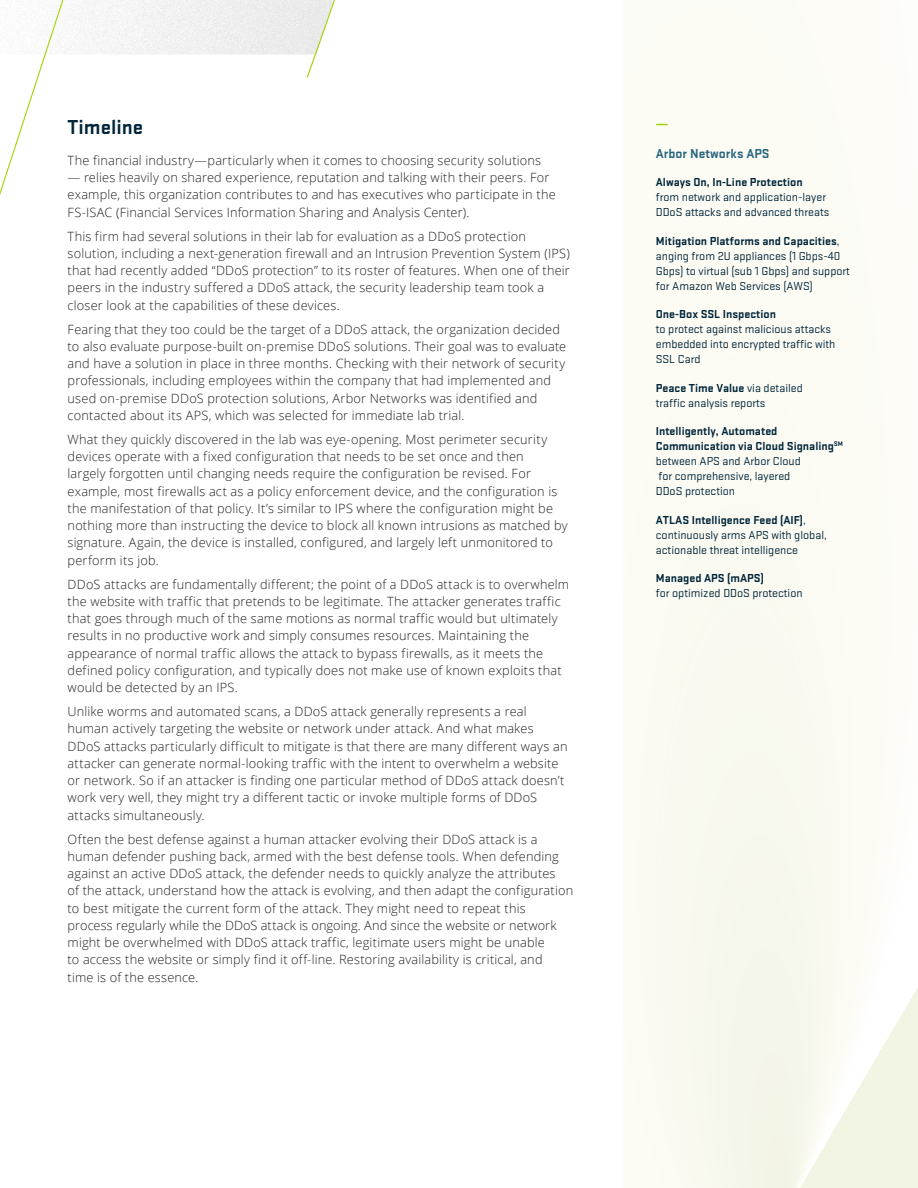
<style>
.page{position:relative;width:918px;height:1188px;background:#fff}
.page>*{position:absolute;margin:0;border:0;box-sizing:border-box;transform-origin:0 0}
.B{font:700 21px "Stratum 1";color:#002539}
.sidebar_stratum{font:700 13.5px "Stratum 1";color:#29657e}
.Body{font:300 12.75px/17.2px "Open Sans";letter-spacing:.015em;color:#231f20}
.dividing_line{font:700 12.75px "Open Sans";color:#a2d40a}
.sidebar_stratum-2{font:12px/15px "Stratum 1";color:#002539}
.s1{font-weight:700}
</style>
<div class="page">
<img style="left:69px;top:0;width:237px;height:54px">
<svg style="left:0;top:0;width:69px;height:195px"></svg>
<svg style="left:306px;top:0;width:29px;height:78px"></svg>
<div style="left:623px;top:0;width:295px;height:1188px;background:#fcfbf4"></div>
<p class="B" style="left:68px;top:113px;width:77px">Timeline</p>
<p class="Body" style="left:68px;top:151px;width:475px">The financial industry—particularly when it comes to choosing security solutions</p>
<p class="Body" style="left:68px;top:169px;width:490px">— relies heavily on shared experience, reputation and talking with their peers. For example, this organization contributes to and has executives who participate in the<br>FS-ISAC (Financial Services Information Sharing and Analysis Center).</p>
<p class="Body" style="left:68px;top:227px;width:504px">This firm had several solutions in their lab for evaluation as a DDoS protection solution, including a next-generation firewall and an Intrusion Prevention System (IPS) that had recently added “DDoS protection” to its roster of features. When one of their peers in the industry suffered a DDoS attack, the security leadership team took a closer look at the capabilities of these devices.</p>
<p class="Body" style="left:68px;top:320px;width:500px">Fearing that they too could be the target of a DDoS attack, the organization decided to also evaluate purpose-built on-premise DDoS solutions. Their goal was to evaluate and have a solution in place in three months. Checking with their network of security professionals, including employees within the company that had implemented and used on-premise DDoS protection solutions, Arbor Networks was identified and contacted about its APS, which was selected for immediate lab trial.</p>
<p class="Body" style="left:68px;top:430px;width:502px">What they quickly discovered in the lab was eye-opening. Most perimeter security devices operate with a fixed configuration that needs to be set once and then<br>largely forgotten until changing needs require the configuration be revised. For example, most firewalls act as a policy enforcement device, and the configuration is the manifestation of that policy. It’s similar to IPS where the configuration might be nothing more than instructing the device to block all known intrusions as matched by signature. Again, the device is installed, configured, and largely left unmonitored to perform its job.</p>
<p class="Body" style="left:68px;top:575px;width:503px">DDoS attacks are fundamentally different; the point of a DDoS attack is to overwhelm the website with traffic that pretends to be legitimate. The attacker generates traffic that goes through much of the same motions as normal traffic would but ultimately results in no productive work and simply consumes resources. Maintaining the appearance of normal traffic allows the attack to bypass firewalls, as it meets the defined policy configuration, and typically does not make use of known exploits that would be detected by an IPS.</p>
<p class="Body" style="left:68px;top:703px;width:501px">Unlike worms and automated scans, a DDoS attack generally represents a real human actively targeting the website or network under attack. And what makes DDoS attacks particularly difficult to mitigate is that there are many different ways an attacker can generate normal-looking traffic with the intent to overwhelm a website or network. So if an attacker is finding one particular method of DDoS attack doesn’t work very well, they might try a different tactic or invoke multiple forms of DDoS attacks simultaneously.</p>
<p class="Body" style="left:68px;top:830px;width:507px">Often the best defense against a human attacker evolving their DDoS attack is a human defender pushing back, armed with the best defense tools. When defending against an active DDoS attack, the defender needs to quickly analyze the attributes<br>of the attack, understand how the attack is evolving, and then adapt the configuration to best mitigate the current form of the attack. They might need to repeat this process regularly while the DDoS attack is ongoing. And since the website or network might be overwhelmed with DDoS attack traffic, legitimate users might be unable<br>to access the website or simply find it off-line. Restoring availability is critical, and<br>time is of the essence.</p>
<p class="dividing_line" style="left:656px;top:114px;width:14px">—</p>
<p class="sidebar_stratum" style="left:656px;top:144px;width:115px">Arbor Networks APS</p>
<p class="sidebar_stratum-2" style="left:656px;top:174px;width:175px"><span class="s1">Always On, In-Line Protection<br></span>from network and application-layer<br>DDoS attacks and advanced threats</p>
<p class="sidebar_stratum-2" style="left:656px;top:233px;width:196px"><span class="s1">Mitigation Platforms and Capacities</span>, anging from 2U appliances (1 Gbps-40<br>Gbps) to virtual (sub 1 Gbps) and support for Amazon Web Services (AWS)</p>
<p class="sidebar_stratum-2" style="left:656px;top:306px;width:181px"><span class="s1">One-Box SSL Inspection<br></span>to protect against malicious attacks embedded into encrypted traffic with<br>SSL Card</p>
<p class="sidebar_stratum-2" style="left:656px;top:380px;width:148px"><span class="s1">Peace Time Value</span> via detailed traffic analysis reports</p>
<p class="sidebar_stratum-2" style="left:656px;top:423px;width:189px"><span class="s1">Intelligently, Automated<br>Communication via Cloud Signaling</span><sup>SM </sup>between APS and Arbor Cloud<br>for comprehensive, layered<br>DDoS protection</p>
<p class="sidebar_stratum-2" style="left:656px;top:512px;width:172px"><span class="s1">ATLAS Intelligence Feed (AIF)</span>, continuously arms APS with global, actionable threat intelligence</p>
<p class="sidebar_stratum-2" style="left:656px;top:570px;width:148px"><span class="s1">Managed APS (mAPS)<br></span>for optimized DDoS protection</p>
</div>
